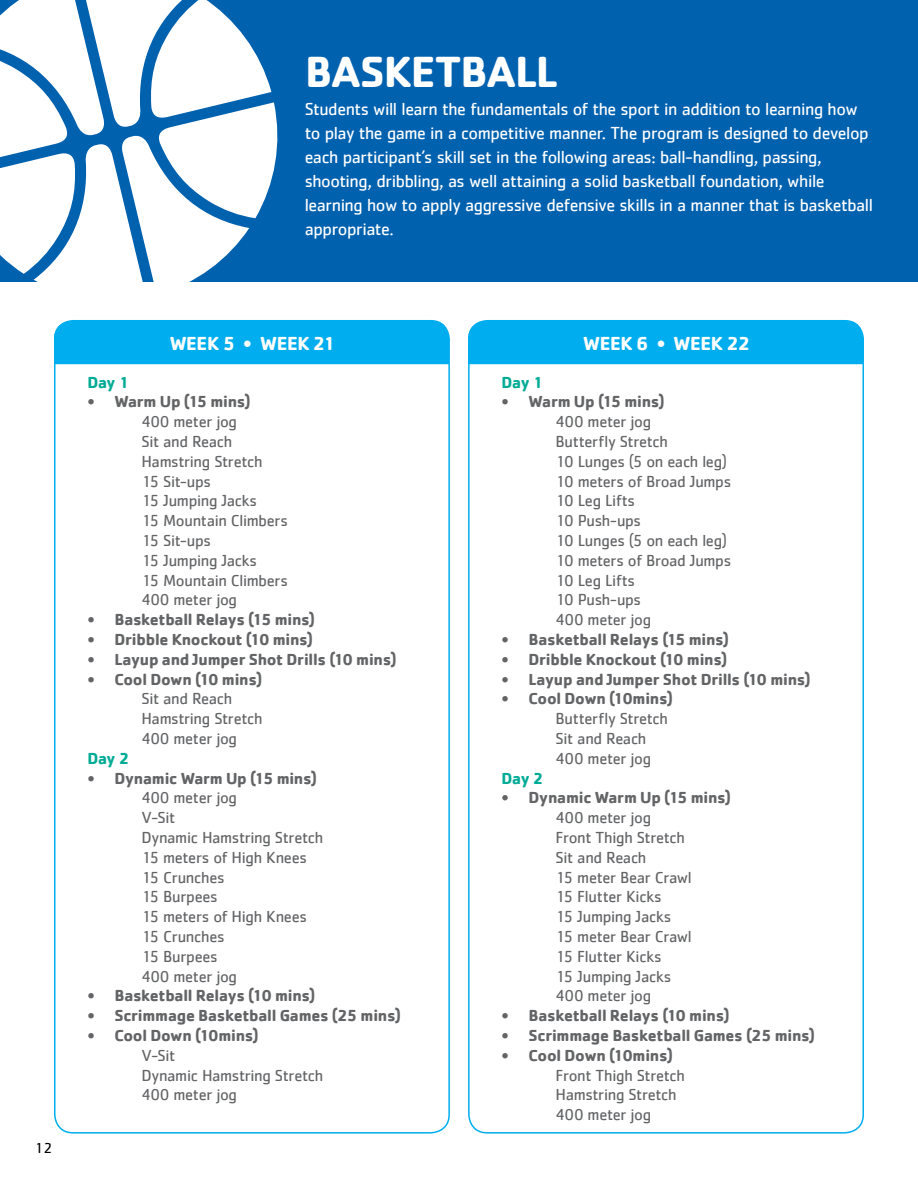
<style>
.page{position:relative;width:918px;height:1188px;background:#fff}
.page>*{position:absolute;margin:0;border:0;box-sizing:border-box;transform-origin:0 0}
.t1{font:700 45px "Cachet";letter-spacing:-.02em;color:#fff}
.t2{font:700 19.5px "Cachet";letter-spacing:-.02em;color:#fff}
.t3{font:18px/24px "Cachet";letter-spacing:-.025em;color:#fff}
.t4{font:16.5px/19.8px "Cachet";letter-spacing:-.02em;color:#636466}
.t5{font:700 16.5px "Cachet";letter-spacing:-.015em;color:#636466}
.t6{font:700 16.5px "Cachet";letter-spacing:-.02em;color:#00ab95}
.t7{font:15px "Cachet";color:#000}
</style>
<div class="page">
<div style="left:0;top:0;width:918px;height:282px;background:#0061af"></div>
<div style="left:54px;top:321px;width:395px;height:43px;background:#00aeef"></div>
<div style="left:468px;top:321px;width:395px;height:43px;background:#00aeef"></div>
<svg style="left:0;top:0;width:278px;height:282px;fill:#fff"></svg>
<h1 class="t1" style="left:305px;top:43px;width:254px">BASKETBALL</h1>
<p class="t3" style="left:305px;top:96px;width:570px">Students will learn the fundamentals of the sport in addition to learning how to play the game in a competitive manner. The program is designed to develop each participant’s skill set in the following areas: ball-handling, passing, shooting, dribbling, as well attaining a solid basketball foundation, while learning how to apply aggressive defensive skills in a manner that is basketball appropriate.</p>
<p class="t7" style="left:35px;top:1139px;width:19px">12</p>
<p class="t2" style="left:170px;top:331px;width:167px">WEEK 5 • WEEK 21</p>
<p class="t2" style="left:583px;top:331px;width:169px">WEEK 6 • WEEK 22</p>
<p class="t6" style="left:87px;top:371px;width:43px">Day 1</p>
<p class="t5" style="left:87px;top:391px;width:165px">• Warm Up (15 mins)</p>
<p class="t4" style="left:141px;top:411px;width:148px">400 meter jog<br>Sit and Reach<br>Hamstring Stretch<br>15 Sit-ups<br>15 Jumping Jacks<br>15 Mountain Climbers<br>15 Sit-ups<br>15 Jumping Jacks<br>15 Mountain Climbers<br>400 meter jog</p>
<p class="t5" style="left:87px;top:609px;width:229px">• Basketball Relays (15 mins)</p>
<p class="t5" style="left:87px;top:629px;width:227px">• Dribble Knockout (10 mins)</p>
<p class="t5" style="left:87px;top:649px;width:311px">• Layup and Jumper Shot Drills (10 mins)</p>
<p class="t5" style="left:87px;top:668px;width:176px">• Cool Down (10 mins)</p>
<p class="t4" style="left:141px;top:689px;width:123px">Sit and Reach<br>Hamstring Stretch<br>400 meter jog</p>
<p class="t6" style="left:87px;top:748px;width:44px">Day 2</p>
<p class="t5" style="left:87px;top:767px;width:231px">• Dynamic Warm Up (15 mins)</p>
<p class="t4" style="left:141px;top:788px;width:183px">400 meter jog<br>V-Sit<br>Dynamic Hamstring Stretch<br>15 meters of High Knees<br>15 Crunches<br>15 Burpees<br>15 meters of High Knees<br>15 Crunches<br>15 Burpees<br>400 meter jog</p>
<p class="t5" style="left:87px;top:985px;width:230px">• Basketball Relays (10 mins)</p>
<p class="t5" style="left:87px;top:1005px;width:315px">• Scrimmage Basketball Games (25 mins)</p>
<p class="t5" style="left:87px;top:1025px;width:173px">• Cool Down (10mins)</p>
<p class="t4" style="left:141px;top:1045px;width:183px">V-Sit<br>Dynamic Hamstring Stretch<br>400 meter jog</p>
<p class="t6" style="left:502px;top:371px;width:43px">Day 1</p>
<p class="t5" style="left:502px;top:391px;width:165px">• Warm Up (15 mins)</p>
<p class="t4" style="left:556px;top:411px;width:177px">400 meter jog<br>Butterfly Stretch<br>10 Lunges (5 on each leg)<br>10 meters of Broad Jumps<br>10 Leg Lifts<br>10 Push-ups<br>10 Lunges (5 on each leg)<br>10 meters of Broad Jumps<br>10 Leg Lifts<br>10 Push-ups<br>400 meter jog</p>
<p class="t5" style="left:502px;top:629px;width:229px">• Basketball Relays (15 mins)</p>
<p class="t5" style="left:502px;top:649px;width:227px">• Dribble Knockout (10 mins)</p>
<p class="t5" style="left:502px;top:668px;width:311px">• Layup and Jumper Shot Drills (10 mins)</p>
<p class="t5" style="left:502px;top:688px;width:173px">• Cool Down (10mins)</p>
<p class="t4" style="left:556px;top:708px;width:114px">Butterfly Stretch<br>Sit and Reach<br>400 meter jog</p>
<p class="t6" style="left:502px;top:767px;width:44px">Day 2</p>
<p class="t5" style="left:502px;top:787px;width:231px">• Dynamic Warm Up (15 mins)</p>
<p class="t4" style="left:556px;top:807px;width:138px">400 meter jog<br>Front Thigh Stretch<br>Sit and Reach<br>15 meter Bear Crawl<br>15 Flutter Kicks<br>15 Jumping Jacks<br>15 meter Bear Crawl<br>15 Flutter Kicks<br>15 Jumping Jacks<br>400 meter jog</p>
<p class="t5" style="left:502px;top:1005px;width:230px">• Basketball Relays (10 mins)</p>
<p class="t5" style="left:502px;top:1025px;width:315px">• Scrimmage Basketball Games (25 mins)</p>
<p class="t5" style="left:502px;top:1045px;width:173px">• Cool Down (10mins)</p>
<p class="t4" style="left:556px;top:1065px;width:131px">Front Thigh Stretch<br>Hamstring Stretch<br>400 meter jog</p>
</div>
